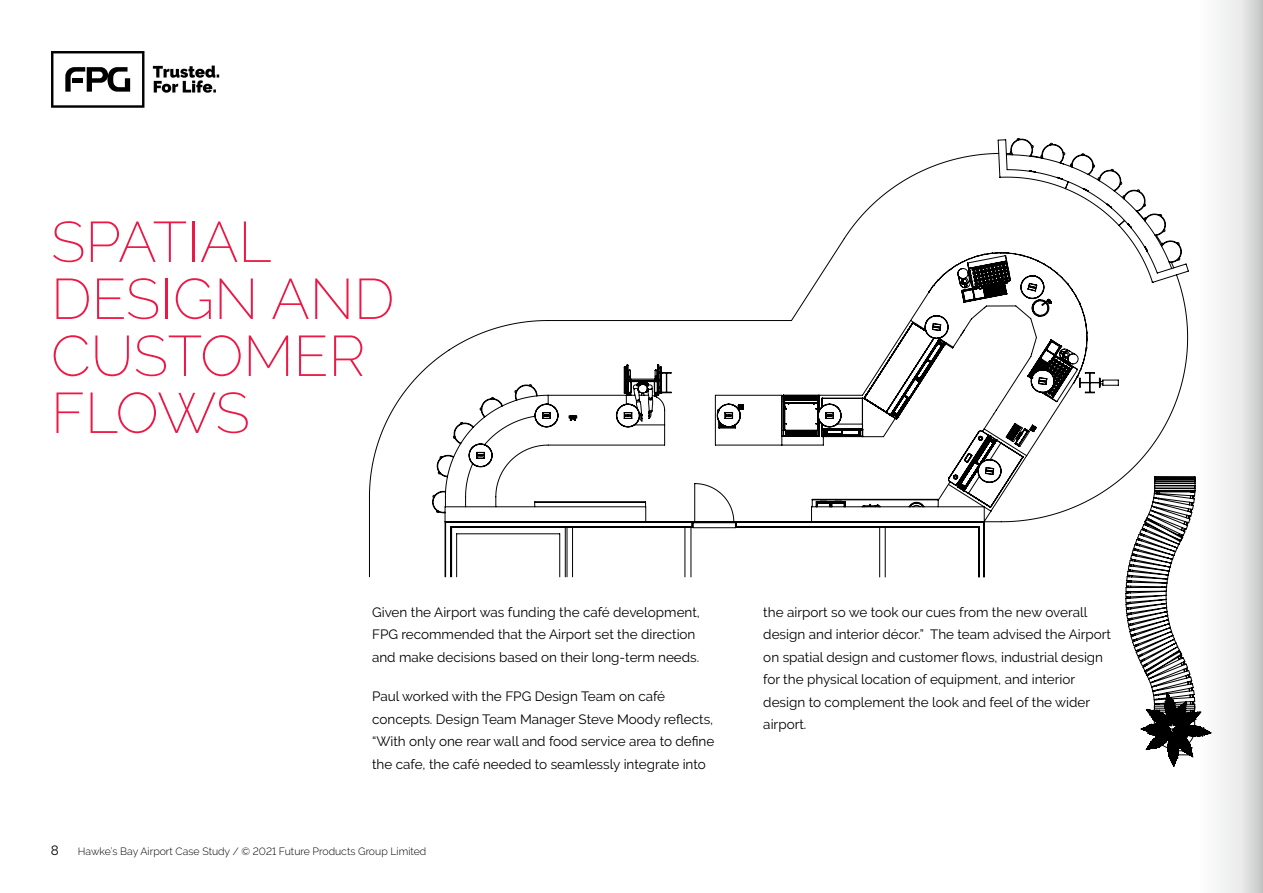
<style>
.page{position:relative;width:1263px;height:893px;background:#fff}
.page>*{position:absolute;margin:0;border:0;box-sizing:border-box;transform-origin:0 0}
.t1{font:200 57px/57px "Raleway";color:#ed1846}
.t2{font:13.5px/22.5px "Raleway";color:#000}
.t3{font:300 10.5px "Raleway";color:#000}
</style>
<div class="page">
<svg style="left:369px;top:138px;width:830px;height:629px"></svg>
<svg style="left:815px;top:395px;width:5px;height:3px"></svg>
<svg style="left:783px;top:395px;width:5px;height:3px"></svg>
<svg style="left:153px;top:66px;width:66px;height:27px"></svg>
<svg style="left:51px;top:51px;width:93px;height:57px"></svg>
<div style="left:1199px;top:0;width:64px;height:893px;background:#f3f4f4"></div>
<svg style="left:1242px;top:0;width:21px;height:893px;background:#d5d5d6"></svg>
<h1 class="t1" style="left:51px;top:213px;width:345px">SPATIAL<br>DESIGN AND<br>CUSTOMER<br>FLOWS</h1>
<p class="t2" style="left:372px;top:600px;width:329px">Given the Airport was funding the café development,<br>FPG recommended that the Airport set the direction and make decisions based on their long-term needs.</p>
<p class="t2" style="left:372px;top:685px;width:344px">Paul worked with the FPG Design Team on café concepts. Design Team Manager Steve Moody reflects, “With only one rear wall and food service area to define the cafe, the café needed to seamlessly integrate into</p>
<p class="t2" style="left:51px;top:839px;width:10px">8</p>
<p class="t3" style="left:78px;top:845px;width:350px">Hawke’s Bay Airport Case Study / © 2021 Future Products Group Limited</p>
<p class="t2" style="left:763px;top:600px;width:349px">the airport so we took our cues from the new overall design and interior décor.” The team advised the Airport on spatial design and customer flows, industrial design for the physical location of equipment, and interior design to complement the look and feel of the wider airport.</p>
</div>
